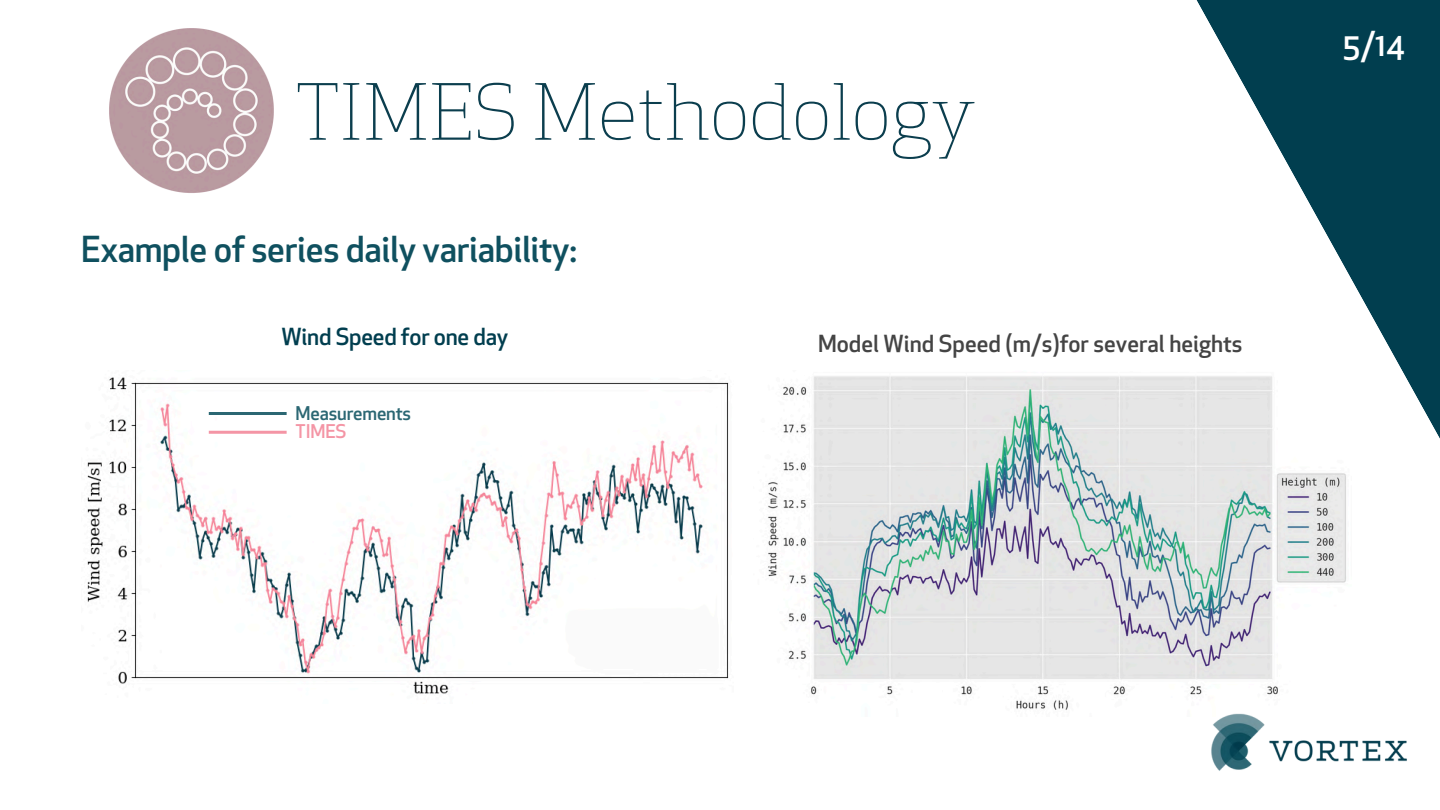
<style>
.page{position:relative;width:1440px;height:810px;background:#fff}
.page>*{position:absolute;margin:0;border:0;box-sizing:border-box;transform-origin:0 0}
.t1{font:300 75.5px "Apex Serif";letter-spacing:-.005em;color:#0b3e4e}
.t2{font:500 35px "Apex New";letter-spacing:-.01em;color:#0f505f}
.t3{font:500 31.5px "Apex New";color:#fff}
.t4{font:500 23px "Apex New";color:#444}
.t5{font:500 23px "Apex New";letter-spacing:-.01em;color:#013e4f}
.t6{font:500 18.5px "Apex New";letter-spacing:-.01em;color:#2b6773}
.t7{font:500 18.5px "Apex New";letter-spacing:-.01em;color:#f495a5}
</style>
<div class="page">
<img style="left:87px;top:377px;width:642px;height:317px">
<img style="left:768px;top:376px;width:379px;height:334px">
<svg style="left:1147px;top:0;width:293px;height:695px"></svg>
<img style="left:1211px;top:713px;width:196px;height:58px">
<img style="left:109px;top:28px;width:165px;height:165px">
<hr style="left:209px;top:412px;width:78px;height:3px;background:#2b6773">
<hr style="left:209px;top:431px;width:78px;height:3px;background:#f495a5">
<p class="t1" style="left:296px;top:64px;width:680px">TIMES Methodology</p>
<p class="t2" style="left:81px;top:236px;width:497px">Example of series daily variability:</p>
<h4 class="t5" style="left:282px;top:328px;width:228px">Wind Speed for one day</h4>
<h2 class="t6" style="left:296px;top:406px;width:117px">Measurements</h2>
<h4 class="t7" style="left:296px;top:424px;width:53px">TIMES</h4>
<h3 class="t4" style="left:818px;top:335px;width:426px">Model Wind Speed (m/s)for several heights</h3>
<p class="t3" style="left:1342px;top:32px;width:64px">5/14</p>
</div>
